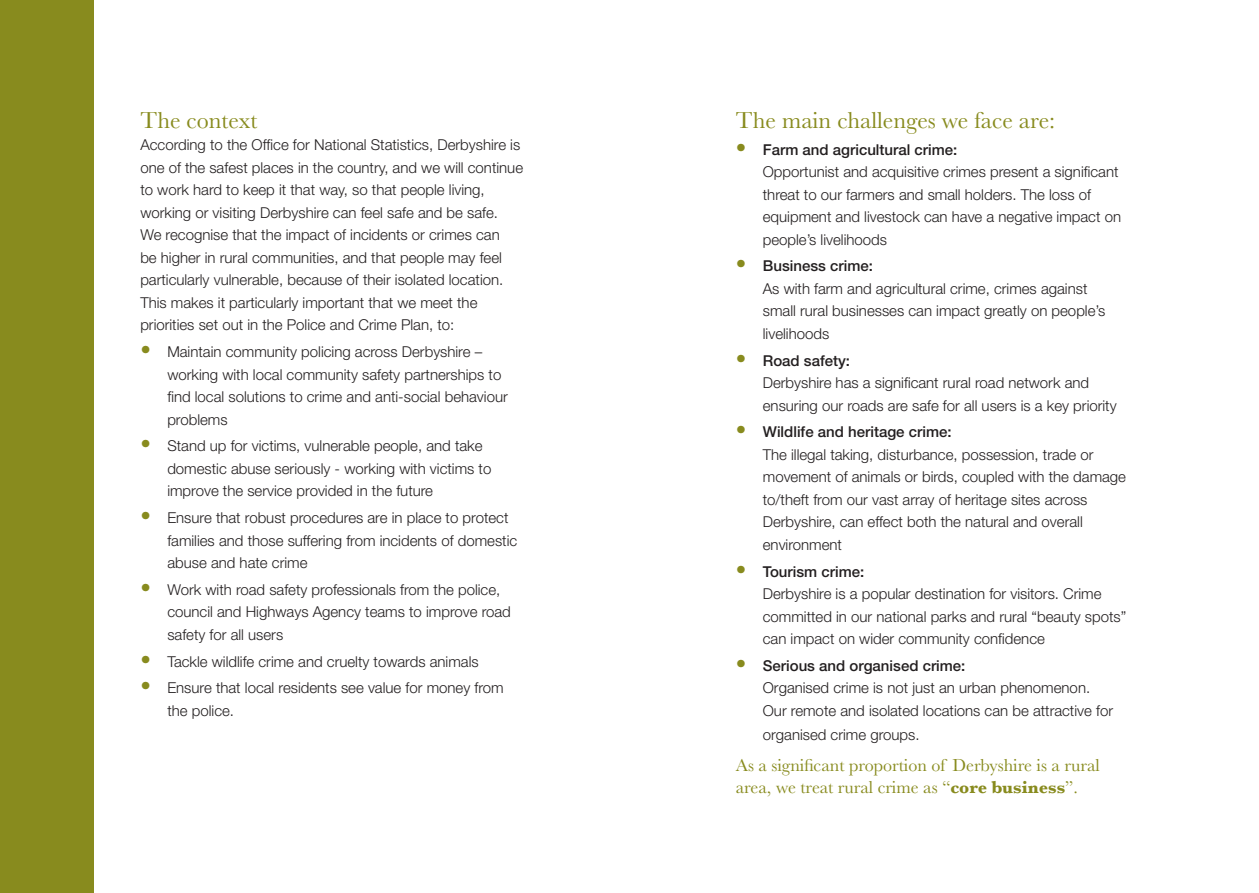
<style>
.page{position:relative;width:1259px;height:893px;background:#fff}
.page>*{position:absolute;margin:0;border:0;box-sizing:border-box;transform-origin:0 0}
.t1{font:24px "Baskerville";color:#888b1e}
.t2{font:18px/22.5px "Baskerville";color:#888b1e}
.t3{font:300 15px/22.5px "Helvetica Neue LT";color:#231f20}
.s1{font-weight:900;font-size:21px;color:#888b1e}
.s2{font-weight:500}
.s3{font-weight:700}
</style>
<div class="page">
<div style="left:0;top:0;width:94px;height:893px;background:#888b1e"></div>
<h1 class="t1" style="left:140px;top:105px;width:119px">The context</h1>
<p class="t3" style="left:140px;top:133px;width:384px">According to the Office for National Statistics, Derbyshire is one of the safest places in the country, and we will continue to work hard to keep it that way, so that people living, working or visiting Derbyshire can feel safe and be safe.<br>We recognise that the impact of incidents or crimes can<br>be higher in rural communities, and that people may feel particularly vulnerable, because of their isolated location.<br>This makes it particularly important that we meet the priorities set out in the Police and Crime Plan, to:</p>
<p class="t3" style="left:167px;top:340px;width:342px;text-indent:-27px"><span class="s1">•</span> Maintain community policing across Derbyshire – working with local community safety partnerships to find local solutions to crime and anti-social behaviour problems</p>
<p class="t3" style="left:167px;top:434px;width:325px;text-indent:-27px"><span class="s1">•</span> Stand up for victims, vulnerable people, and take domestic abuse seriously - working with victims to improve the service provided in the future</p>
<p class="t3" style="left:167px;top:506px;width:351px;text-indent:-27px"><span class="s1">•</span> Ensure that robust procedures are in place to protect families and those suffering from incidents of domestic abuse and hate crime</p>
<p class="t3" style="left:167px;top:578px;width:345px;text-indent:-27px"><span class="s1">•</span> Work with road safety professionals from the police, council and Highways Agency teams to improve road safety for all users</p>
<p class="t3" style="left:140px;top:650px;width:340px"><span class="s1">•</span> Tackle wildlife crime and cruelty towards animals</p>
<p class="t3" style="left:167px;top:676px;width:338px;text-indent:-27px"><span class="s1">•</span> Ensure that local residents see value for money from the police.</p>
<h1 class="t1" style="left:736px;top:105px;width:321px">The main challenges we face are:</h1>
<p class="t3" style="left:763px;top:138px;width:360px;text-indent:-27px"><span class="s1">•</span> <span class="s2">Farm and agricultural crime:<br></span>Opportunist and acquisitive crimes present a significant threat to our farmers and small holders. The loss of equipment and livestock can have a negative impact on people’s livelihoods</p>
<p class="t3" style="left:763px;top:254px;width:344px;text-indent:-27px"><span class="s1">•</span> <span class="s2">Business crime:<br></span>As with farm and agricultural crime, crimes against small rural businesses can impact greatly on people’s livelihoods</p>
<p class="t3" style="left:763px;top:349px;width:355px;text-indent:-27px"><span class="s1">•</span> <span class="s2">Road safety:<br></span>Derbyshire has a significant rural road network and ensuring our roads are safe for all users is a key priority</p>
<p class="t3" style="left:763px;top:420px;width:365px;text-indent:-27px"><span class="s1">•</span> <span class="s2">Wildlife and heritage crime:<br></span>The illegal taking, disturbance, possession, trade or movement of animals or birds, coupled with the damage to/theft from our vast array of heritage sites across Derbyshire, can effect both the natural and overall environment</p>
<p class="t3" style="left:763px;top:560px;width:365px;text-indent:-27px"><span class="s1">•</span> <span class="s2">Tourism crime:<br></span>Derbyshire is a popular destination for visitors. Crime committed in our national parks and rural “beauty spots” can impact on wider community confidence</p>
<p class="t3" style="left:763px;top:654px;width:352px;text-indent:-27px"><span class="s1">•</span> <span class="s2">Serious and organised crime:<br></span>Organised crime is not just an urban phenomenon.<br>Our remote and isolated locations can be attractive for</p>
<p class="t3" style="left:763px;top:723px;width:158px">organised crime groups.</p>
<p class="t2" style="left:736px;top:754px;width:365px">As a significant proportion of Derbyshire is a rural area, we treat rural crime as “<span class="s3">core business</span>”.</p>
</div>
